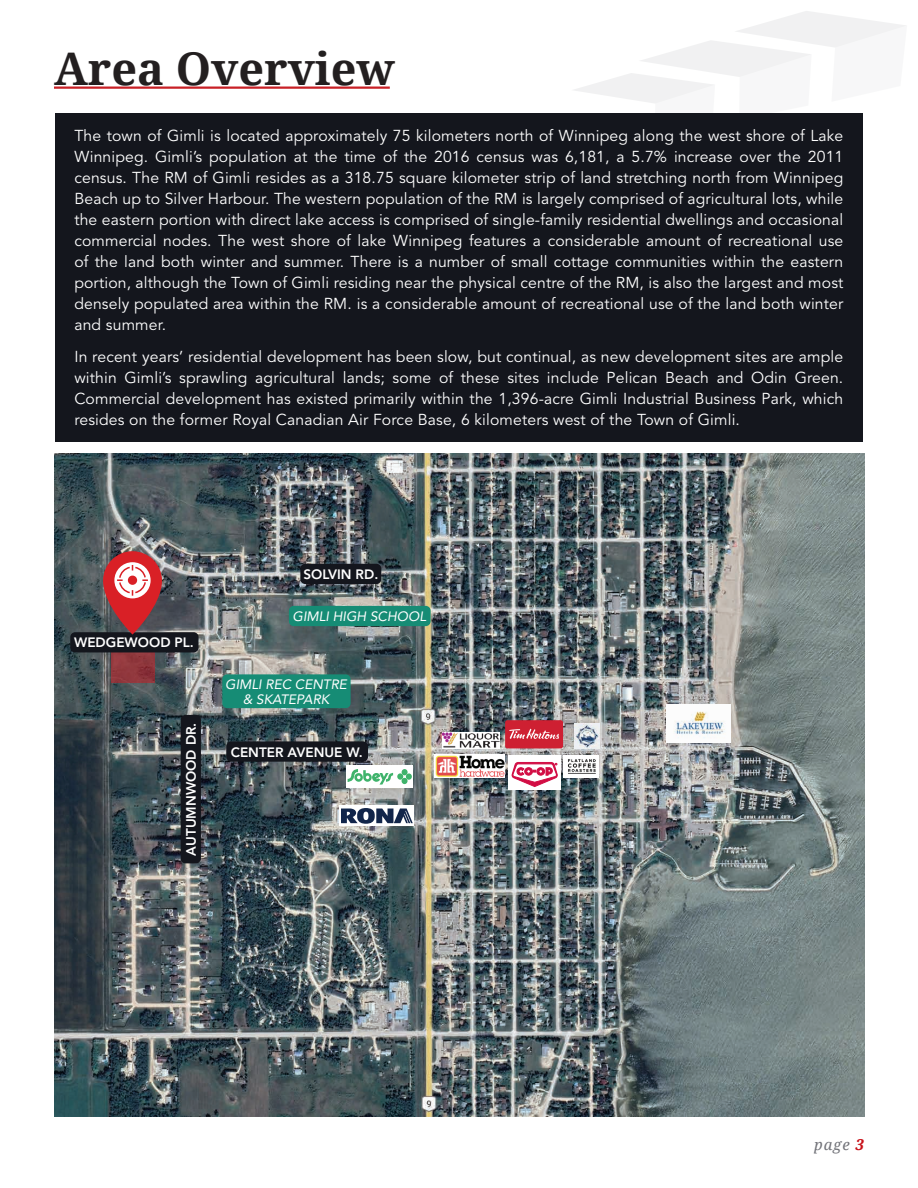
<style>
.page{position:relative;width:918px;height:1188px;background:#fff}
.page>*{position:absolute;margin:0;border:0;box-sizing:border-box;transform-origin:0 0}
.t1{font:700 45px "Droid Serif";color:#231f20}
.t2{font:15.75px/21px "Avenir LT Std";letter-spacing:.01em;color:#fff;text-align:justify}
.t3{font:italic 15px "Droid Serif";color:#727379}
.t4{font:800 13.5px "Avenir LT Std";color:#fff}
.t5{font:italic 13.5px/15px "Avenir LT Std";color:#fff;text-align:center}
.s1{font-weight:700;color:#c8131b}
</style>
<div class="page">
<svg style="left:574px;top:11px;width:332px;height:92px"></svg>
<hr style="left:54px;top:87px;width:336px;height:2px;background:#c82026">
<img style="left:54px;top:454px;width:811px;height:663px">
<svg style="left:111px;top:652px;width:43px;height:31px"></svg>
<div style="left:226px;top:741px;width:142px;height:21px;background:#14161d;border-radius:5px"></div>
<div style="left:300px;top:564px;width:81px;height:20px;background:#14161d;border-radius:5px"></div>
<div style="left:70px;top:632px;width:129px;height:20px;background:#14161d;border-radius:5px"></div>
<div style="left:222px;top:674px;width:129px;height:34px;background:#168c75;border-radius:5px"></div>
<div style="left:289px;top:606px;width:142px;height:20px;background:#168c75;border-radius:5px"></div>
<div style="left:181px;top:715px;width:20px;height:148px;background:#14161d;border-radius:5px"></div>
<img style="left:434px;top:754px;width:71px;height:23px">
<div style="left:508px;top:755px;width:53px;height:34px;background:#fff"></div>
<svg style="left:512px;top:762px;width:46px;height:25px"></svg>
<div style="left:505px;top:720px;width:58px;height:28px;background:#ce2032;border-radius:2px"></div>
<svg style="left:509px;top:729px;width:50px;height:10px"></svg>
<div style="left:55px;top:113px;width:808px;height:328px;background:#14161d"></div>
<svg style="left:103px;top:551px;width:59px;height:84px"></svg>
<div style="left:346px;top:766px;width:67px;height:22px;background:#fff"></div>
<svg style="left:402px;top:769px;width:6px;height:6px"></svg>
<div style="left:406px;top:773px;width:6px;height:7px;background:#3fb36b;border-radius:50%"></div>
<div style="left:401px;top:778px;width:7px;height:6px;background:#3fb36b;border-radius:50%"></div>
<div style="left:397px;top:773px;width:6px;height:7px;background:#3fb36b;border-radius:50%"></div>
<svg style="left:348px;top:769px;width:45px;height:16px"></svg>
<div style="left:340px;top:806px;width:74px;height:20px;background:#fff"></div>
<svg style="left:341px;top:808px;width:72px;height:16px"></svg>
<img style="left:442px;top:732px;width:58px;height:16px">
<img style="left:667px;top:705px;width:63px;height:38px">
<img style="left:563px;top:755px;width:36px;height:22px">
<img style="left:575px;top:724px;width:24px;height:24px">
<h1 class="t1" style="left:54px;top:37px;width:343px">Area Overview</h1>
<p class="t2" style="left:74px;top:126px;width:771px">The town of Gimli is located approximately 75 kilometers north of Winnipeg along the west shore of Lake Winnipeg. Gimli’s population at the time of the 2016 census was 6,181, a 5.7% increase over the 2011 census. The RM of Gimli resides as a 318.75 square kilometer strip of land stretching north from Winnipeg Beach up to Silver Harbour. The western population of the RM is largely comprised of agricultural lots, while the eastern portion with direct lake access is comprised of single-family residential dwellings and occasional commercial nodes. The west shore of lake Winnipeg features a considerable amount of recreational use of the land both winter and summer. There is a number of small cottage communities within the eastern portion, although the Town of Gimli residing near the physical centre of the RM, is also the largest and most densely populated area within the RM. is a considerable amount of recreational use of the land both winter and summer.</p>
<p class="t2" style="left:74px;top:346px;width:770px">In recent years’ residential development has been slow, but continual, as new development sites are ample within Gimli’s sprawling agricultural lands; some of these sites include Pelican Beach and Odin Green.<br>Commercial development has existed primarily within the 1,396-acre Gimli Industrial Business Park, which resides on the former Royal Canadian Air Force Base, 6 kilometers west of the Town of Gimli.</p>
<p class="t4" style="left:303px;top:566px;width:77px">SOLVIN RD.</p>
<p class="t4" style="left:74px;top:635px;width:121px">WEDGEWOOD PL.</p>
<p class="t4" style="left:183px;top:856px;width:134px;rotate:-90deg">AUTUMNWOOD DR.</p>
<p class="t5" style="left:293px;top:609px;width:135px">GIMLI HIGH SCHOOL</p>
<p class="t5" style="left:225px;top:677px;width:123px">GIMLI REC CENTRE &amp; SKATEPARK</p>
<p class="t4" style="left:231px;top:744px;width:133px">CENTER AVENUE W.</p>
<p class="t3" style="left:814px;top:1134px;width:51px">page <span class="s1">3</span></p>
</div>
